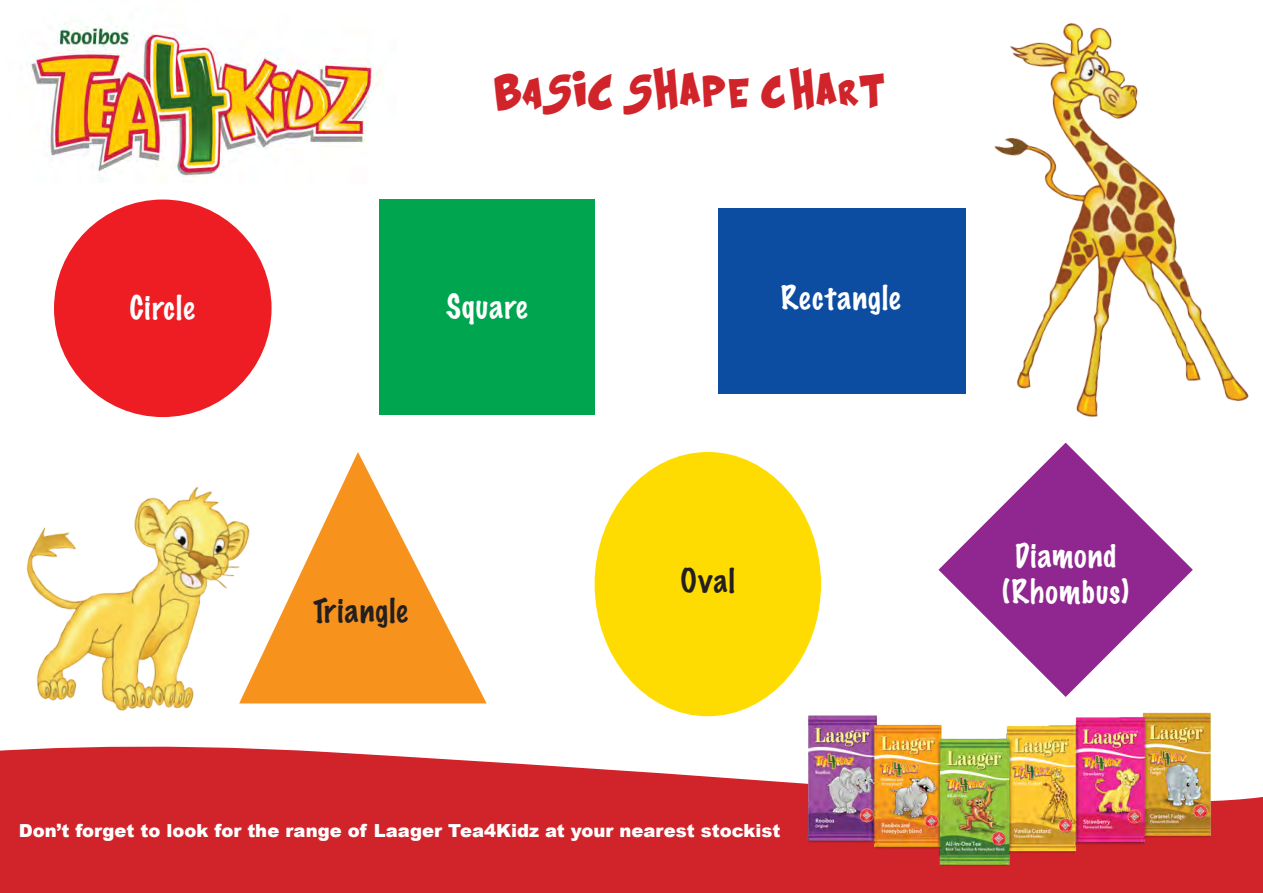
<style>
.page{position:relative;width:1263px;height:893px;background:#fff}
.page>*{position:absolute;margin:0;border:0;box-sizing:border-box;transform-origin:0 0}
.t1{font:100 30px "Marker Felt";letter-spacing:.04em;color:#fff}
.t2{font:100 30px "Marker Felt";letter-spacing:.045em;color:#231f20}
.t3{font:900 23.7px "Kraash";color:#d1232a}
.t4{font:900 18px "Arial";color:#fff}
</style>
<div class="page">
<svg style="left:0;top:750px;width:773px;height:143px;background:#d43238"></svg>
<img style="left:773px;top:660px;width:490px;height:233px">
<img style="left:30px;top:26px;width:366px;height:174px">
<div style="left:54px;top:200px;width:218px;height:217px;background:#ee1d23;border-radius:50%"></div>
<svg style="left:294px;top:452px;width:193px;height:251px;fill:#f7931d"></svg>
<div style="left:595px;top:452px;width:226px;height:264px;background:#ffdc01;border-radius:50%"></div>
<svg style="left:938px;top:460px;width:255px;height:237px;fill:#90268f"></svg>
<div style="left:379px;top:200px;width:216px;height:215px;background:#00a54f"></div>
<div style="left:719px;top:208px;width:247px;height:186px;background:#0d4da1"></div>
<img style="left:994px;top:22px;width:255px;height:438px">
<img style="left:0;top:486px;width:294px;height:285px">
<p class="t1" style="left:130px;top:284px;width:66px">Circle</p>
<p class="t3" style="left:493px;top:79px;width:394px">BASIC Shape chart</p>
<p class="t1" style="left:446px;top:282px;width:83px">Square</p>
<p class="t1" style="left:781px;top:274px;width:121px">Rectangle</p>
<p class="t2" style="left:313px;top:587px;width:96px">Triangle</p>
<p class="t2" style="left:681px;top:556px;width:56px">Oval</p>
<p class="t4" style="left:19px;top:818px;width:763px">Don’t forget to look for the range of Laager Tea4Kidz at your nearest stockist</p>
<p class="t1" style="left:1015px;top:532px;width:103px">Diamond</p>
<p class="t1" style="left:1002px;top:568px;width:128px">(Rhombus)</p>
</div>
